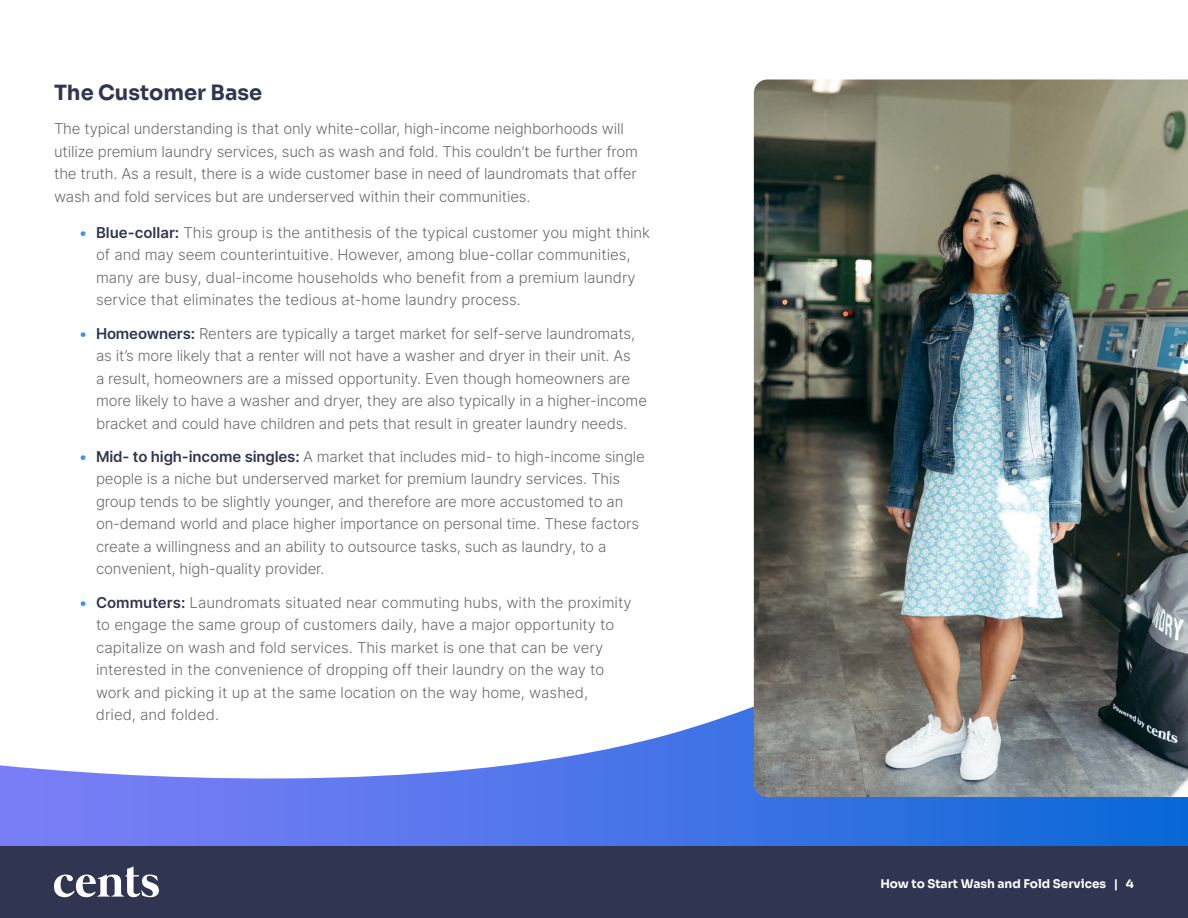
<style>
.page{position:relative;width:1188px;height:918px;background:#fff}
.page>*{position:absolute;margin:0;border:0;box-sizing:border-box;transform-origin:0 0}
.t1{font:700 21px "Sora";color:#303651}
.t2{font:300 15px/22.5px "Inter";letter-spacing:-.01em;color:#6b6b6b}
.t3{font:700 12px "Sora";color:#fff}
.s1{font-weight:600;color:#3790f4}
.s2{font-weight:600;color:#303651}
</style>
<div class="page">
<svg style="left:0;top:605px;width:1188px;height:241px"></svg>
<img style="left:754px;top:80px;width:434px;height:717px">
<div style="left:0;top:846px;width:1188px;height:72px;background:#303651"></div>
<svg style="left:54px;top:866px;width:105px;height:31px"></svg>
<h1 class="t1" style="left:54px;top:75px;width:210px">The Customer Base</h1>
<p class="t2" style="left:54px;top:117px;width:586px">The typical understanding is that only white-collar, high-income neighborhoods will utilize premium laundry services, such as wash and fold. This couldn’t be further from the truth. As a result, there is a wide customer base in need of laundromats that offer wash and fold services but are underserved within their communities.</p>
<p class="t2" style="left:96px;top:221px;width:556px;text-indent:-17px"><span class="s1">•</span> <span class="s2">Blue-collar:</span> This group is the antithesis of the typical customer you might think of and may seem counterintuitive. However, among blue-collar communities, many are busy, dual-income households who benefit from a premium laundry service that eliminates the tedious at-home laundry process.</p>
<p class="t2" style="left:96px;top:322px;width:553px;text-indent:-16px"><span class="s1">•</span> <span class="s2">Homeowners:</span> Renters are typically a target market for self-serve laundromats, as it’s more likely that a renter will not have a washer and dryer in their unit. As<br>a result, homeowners are a missed opportunity. Even though homeowners are more likely to have a washer and dryer, they are also typically in a higher-income bracket and could have children and pets that result in greater laundry needs.</p>
<p class="t2" style="left:96px;top:445px;width:550px;text-indent:-16px"><span class="s1">•</span> <span class="s2">Mid- to high-income singles:</span> A market that includes mid- to high-income single people is a niche but underserved market for premium laundry services. This group tends to be slightly younger, and therefore are more accustomed to an on-demand world and place higher importance on personal time. These factors create a willingness and an ability to outsource tasks, such as laundry, to a convenient, high-quality provider.</p>
<p class="t2" style="left:96px;top:591px;width:537px;text-indent:-16px"><span class="s1">•</span> <span class="s2">Commuters:</span> Laundromats situated near commuting hubs, with the proximity to engage the same group of customers daily, have a major opportunity to capitalize on wash and fold services. This market is one that can be very interested in the convenience of dropping off their laundry on the way to work and picking it up at the same location on the way home, washed, dried, and folded.</p>
<p class="t3" style="left:880px;top:873px;width:255px">How to Start Wash and Fold Services | 4</p>
</div>
